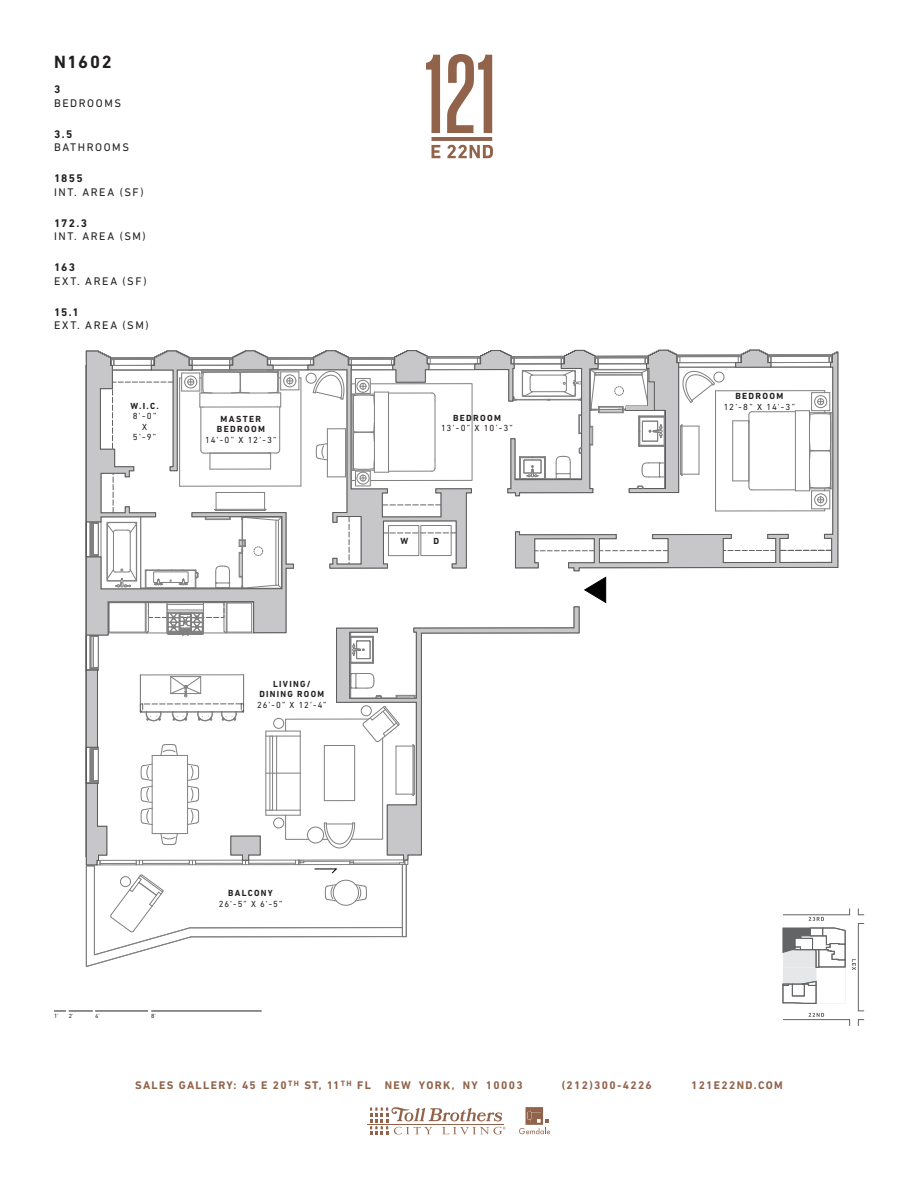
<style>
.page{position:relative;width:918px;height:1188px;background:#fff}
.page>*{position:absolute;margin:0;border:0;box-sizing:border-box;transform-origin:0 0}
.t1{font:700 18px "DIN Next LT Pro";letter-spacing:.09em;color:#231f20}
.t2{font:700 11.25px "DIN Next LT Pro";letter-spacing:.12em;color:#91634b}
.t3{font:11.25px "DIN Next LT Pro";letter-spacing:.14em;color:#231f20}
.t4{font:700 11.25px "DIN Next LT Pro";letter-spacing:.1em;color:#231f20}
.t5{font:9px "DIN Next LT Pro";letter-spacing:.085em;color:#231f20}
.t6{font:700 9px "DIN Next LT Pro";letter-spacing:.145em;color:#231f20}
.t7{font:6.15px "DIN Next LT Pro";color:#231f20}
</style>
<div class="page">
<svg style="left:426px;top:54px;width:67px;height:104px"></svg>
<svg style="left:370px;top:1107px;width:135px;height:27px"></svg>
<hr style="left:368px;top:1124px;width:136px;height:1px;background:#91634b">
<svg style="left:519px;top:1107px;width:31px;height:27px"></svg>
<div style="left:267px;top:358px;width:47px;height:7px;border:1px solid #808080"></div>
<div style="left:268px;top:358px;width:45px;height:1px;border:1px solid #808080"></div>
<hr style="left:267px;top:370px;width:41px;height:1px;background:#808080">
<svg style="left:416px;top:606px;width:164px;height:250px"></svg>
<svg style="left:573px;top:351px;width:266px;height:221px"></svg>
<svg style="left:735px;top:349px;width:37px;height:19px"></svg>
<svg style="left:86px;top:533px;width:208px;height:69px"></svg>
<svg style="left:107px;top:566px;width:175px;height:23px"></svg>
<svg style="left:54px;top:1011px;width:39px;height:1px"></svg>
<hr style="left:95px;top:1011px;width:53px;height:1px;background:#231f20">
<hr style="left:151px;top:1011px;width:111px;height:1px;background:#231f20">
<div style="left:858px;top:923px;width:6px;height:88px;border:1px solid #636466"></div>
<svg style="left:858px;top:1019px;width:6px;height:7px"></svg>
<svg style="left:858px;top:908px;width:6px;height:7px"></svg>
<svg style="left:783px;top:908px;width:67px;height:13px"></svg>
<svg style="left:783px;top:1013px;width:67px;height:13px"></svg>
<svg style="left:852px;top:959px;width:4px;height:11px"></svg>
<svg style="left:783px;top:928px;width:62px;height:76px"></svg>
<svg style="left:584px;top:576px;width:23px;height:28px"></svg>
<hr style="left:301px;top:378px;width:1px;height:108px;background:#808080">
<svg style="left:86px;top:350px;width:215px;height:183px"></svg>
<hr style="left:216px;top:510px;width:49px;height:1px;background:#808080">
<div style="left:306px;top:373px;width:10px;height:10px;border:1px solid #808080;border-radius:50%"></div>
<hr style="left:833px;top:413px;width:1px;height:76px;background:#808080">
<hr style="left:752px;top:490px;width:43px;height:1px;background:#808080">
<hr style="left:752px;top:411px;width:43px;height:1px;background:#808080">
<hr style="left:716px;top:390px;width:109px;height:1px;background:#808080">
<hr style="left:715px;top:391px;width:1px;height:120px;background:#808080">
<hr style="left:716px;top:511px;width:109px;height:1px;background:#808080">
<svg style="left:795px;top:391px;width:38px;height:120px"></svg>
<svg style="left:733px;top:412px;width:19px;height:11px"></svg>
<hr style="left:732px;top:421px;width:1px;height:60px;background:#808080">
<svg style="left:733px;top:481px;width:19px;height:9px"></svg>
<hr style="left:749px;top:421px;width:1px;height:62px;background:#808080">
<div style="left:714px;top:372px;width:10px;height:10px;border:1px solid #808080;border-radius:50%"></div>
<svg style="left:307px;top:349px;width:408px;height:220px"></svg>
<svg style="left:86px;top:602px;width:330px;height:365px"></svg>
<p class="t1" style="left:54px;top:51px;width:59px">N1602</p>
<p class="t4" style="left:54px;top:83px;width:8px">3</p>
<p class="t3" style="left:54px;top:96px;width:69px">BEDROOMS</p>
<p class="t4" style="left:54px;top:127px;width:20px">3.5</p>
<p class="t3" style="left:54px;top:141px;width:76px">BATHROOMS</p>
<p class="t4" style="left:54px;top:172px;width:30px">1855</p>
<p class="t3" style="left:54px;top:185px;width:91px">INT. AREA (SF)</p>
<p class="t4" style="left:54px;top:216px;width:35px">172.3</p>
<p class="t3" style="left:54px;top:230px;width:93px">INT. AREA (SM)</p>
<p class="t4" style="left:54px;top:261px;width:23px">163</p>
<p class="t3" style="left:54px;top:274px;width:94px">EXT. AREA (SF)</p>
<p class="t4" style="left:54px;top:305px;width:26px">15.1</p>
<p class="t3" style="left:54px;top:319px;width:96px">EXT. AREA (SM)</p>
<p class="t6" style="left:130px;top:400px;width:30px">W.I.C.</p>
<p class="t5" style="left:133px;top:411px;width:25px">8’-0”</p>
<p class="t5" style="left:142px;top:421px;width:7px">X</p>
<p class="t5" style="left:133px;top:432px;width:25px">5’-9”</p>
<p class="t6" style="left:221px;top:413px;width:42px">MASTER</p>
<p class="t6" style="left:217px;top:424px;width:49px">BEDROOM</p>
<p class="t5" style="left:205px;top:434px;width:73px">14’-0” X 12’-3”</p>
<p class="t6" style="left:273px;top:678px;width:39px">LIVING/</p>
<p class="t6" style="left:259px;top:689px;width:66px">DINING ROOM</p>
<p class="t5" style="left:257px;top:699px;width:71px">26’-0” X 12’-4”</p>
<p class="t7" style="left:54px;top:1012px;width:6px">1'</p>
<p class="t7" style="left:69px;top:1012px;width:6px">2'</p>
<p class="t7" style="left:95px;top:1012px;width:6px">4'</p>
<p class="t7" style="left:151px;top:1012px;width:6px">8'</p>
<p class="t6" style="left:228px;top:888px;width:46px">BALCONY</p>
<p class="t5" style="left:219px;top:899px;width:65px">26’-5” X 6’-5”</p>
<p class="t6" style="left:453px;top:412px;width:49px">BEDROOM</p>
<p class="t5" style="left:441px;top:423px;width:73px">13’-0” X 10’-3”</p>
<p class="t6" style="left:401px;top:536px;width:9px">W</p>
<p class="t6" style="left:433px;top:536px;width:7px">D</p>
<p class="t6" style="left:735px;top:391px;width:49px">BEDROOM</p>
<p class="t5" style="left:724px;top:401px;width:73px">12’-8” X 14’-3”</p>
<p class="t2" style="left:135px;top:1078px;width:389px">SALES GALLERY: 45 E 20<sup>th</sup> ST, 11<sup>th</sup> FL NEW YORK, NY 10003</p>
<p class="t2" style="left:562px;top:1078px;width:92px">(212)300-4226</p>
<p class="t2" style="left:691px;top:1078px;width:93px">121E22ND.COM</p>
</div>
